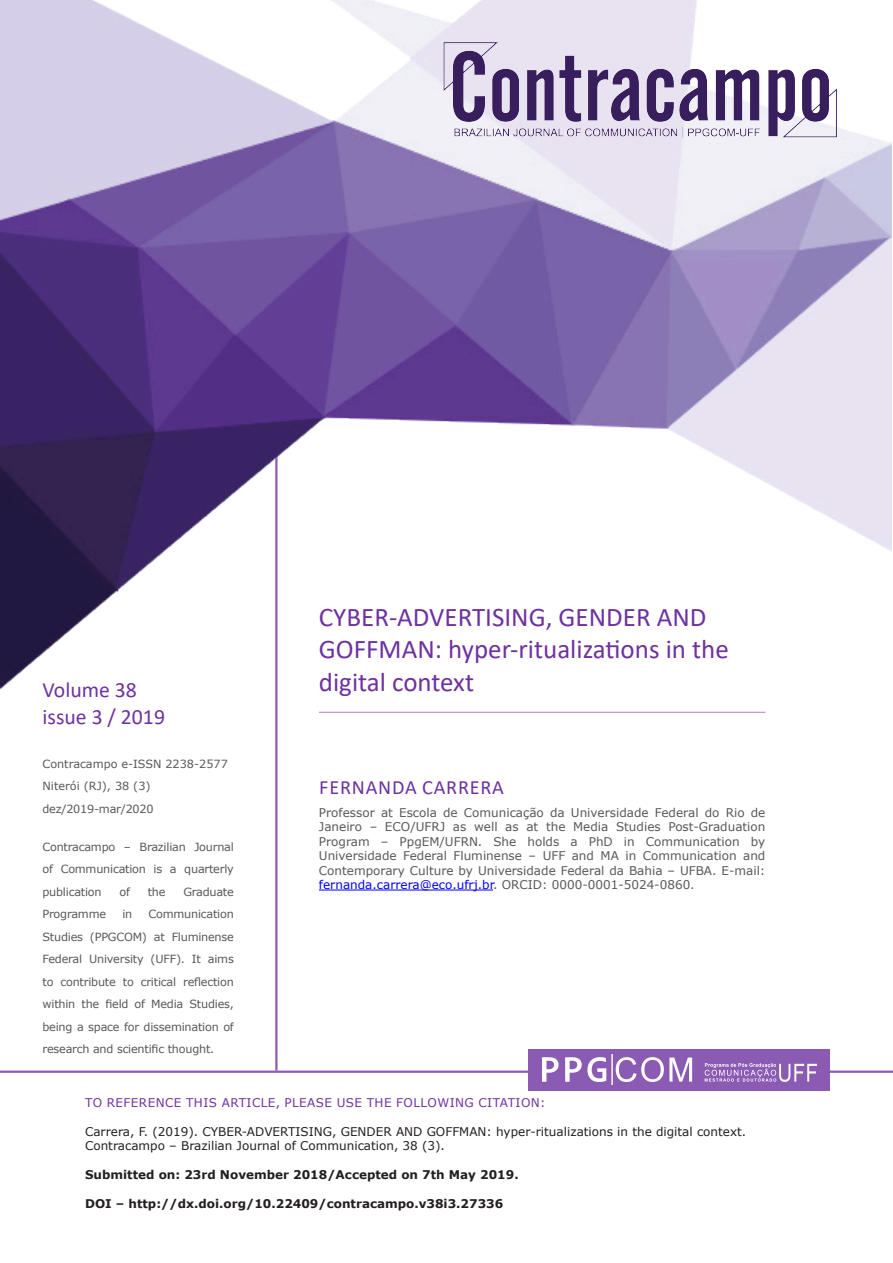
<style>
.page{position:relative;width:893px;height:1263px;background:#fff}
.page>*{position:absolute;margin:0;border:0;box-sizing:border-box;transform-origin:0 0}
.Abertura_titulo_ingl{font:27px/32.4px "Calibri";color:#6e32a0}
.Abertura_edicao_e_nu{font:21.75px "Calibri";color:#6e32a0}
.Abertura_autor{font:20.25px "Calibri";letter-spacing:.04em;color:#6e32a0}
.Abertura_autor_-_des{font:12px/14.4px "Verdana";color:#57585a;text-align:justify}
.Abertura_referencias{font:12px/14.4px "Verdana";color:#231f20}
.Abertura_DOI{font:700 12px "Verdana";color:#231f20}
.t1{font:12px "Verdana";letter-spacing:.035em;color:#6e32a0}
.Abertura_datas_de_su{font:700 12px "Verdana";color:#231f20}
.Abertura_infosrevist{font:11.25px/22.5px "Verdana";letter-spacing:-.02em;color:#57585a;text-align:justify}
.Abertura_infosrevist-2{font:11.25px "Verdana";color:#57585a}
.s1{color:#00f}
</style>
<div class="page">
<hr style="left:275px;top:453px;width:3px;height:617px;background:#8b5bb3">
<img style="left:0;top:0;width:891px;height:709px">
<hr style="left:0;top:1070px;width:893px;height:3px;background:#8b5bb3">
<div style="left:528px;top:1049px;width:302px;height:41px;background:#8b5bb3"></div>
<img style="left:542px;top:1054px;width:275px;height:31px">
<img style="left:427px;top:28px;width:420px;height:120px">
<hr style="left:319px;top:712px;width:446px;height:1px;background:#a884c6">
<hr style="left:319px;top:890px;width:174px;height:1px;background:#00f">
<p class="Abertura_edicao_e_nu" style="left:43px;top:675px;width:96px">Volume 38</p>
<p class="Abertura_edicao_e_nu" style="left:43px;top:701px;width:124px">issue 3 / 2019</p>
<p class="Abertura_infosrevist-2" style="left:43px;top:756px;width:187px">Contracampo e-ISSN 2238-2577</p>
<p class="Abertura_infosrevist-2" style="left:43px;top:778px;width:110px">Niterói (RJ), 38 (3)</p>
<p class="Abertura_infosrevist" style="left:43px;top:797px;width:113px">dez/2019-mar/2020</p>
<p class="Abertura_infosrevist" style="left:43px;top:835px;width:193px">Contracampo – Brazilian Journal of Communication is a quarterly publication</p>
<p class="Abertura_infosrevist" style="left:119px;top:880px;width:12px">of</p>
<p class="Abertura_infosrevist" style="left:148px;top:880px;width:19px">the</p>
<p class="Abertura_infosrevist" style="left:183px;top:880px;width:52px">Graduate</p>
<p class="Abertura_infosrevist" style="left:43px;top:903px;width:193px;text-indent:106px">Communication Studies (PPGCOM) at Fluminense Federal University (UFF). It aims to contribute to critical reflection within the field of Media Studies, being a space for dissemination of research and scientific thought.</p>
<p class="Abertura_infosrevist" style="left:43px;top:903px;width:65px">Programme</p>
<p class="Abertura_infosrevist" style="left:122px;top:903px;width:11px">in</p>
<p class="Abertura_titulo_ingl" style="left:319px;top:600px;width:411px">CYBER-ADVERTISING, GENDER AND<br>GOFFMAN: hyper-ritualizations in the digital context</p>
<p class="Abertura_autor" style="left:319px;top:773px;width:186px">FERNANDA CARRERA</p>
<p class="Abertura_autor_-_des" style="left:319px;top:805px;width:448px">Professor at Escola de Comunicação da Universidade Federal do Rio de Janeiro – ECO/UFRJ as well as at the Media Studies Post-Graduation Program – PpgEM/UFRN. She holds a PhD in Communication by Universidade Federal Fluminense – UFF and MA in Communication and Contemporary Culture by Universidade Federal da Bahia – UFBA. E-mail: <span class="s1">fernanda.carrera@eco.ufrj.br</span>. ORCID: 0000-0001-5024-0860.</p>
<p class="t1" style="left:85px;top:1094px;width:462px">TO REFERENCE THIS ARTICLE, PLEASE USE THE FOLLOWING CITATION:</p>
<p class="Abertura_referencias" style="left:85px;top:1124px;width:663px">Carrera, F. (2019). CYBER-ADVERTISING, GENDER AND GOFFMAN: hyper-ritualizations in the digital context.<br>Contracampo – Brazilian Journal of Communication, 38 (3).</p>
<p class="Abertura_datas_de_su" style="left:85px;top:1166px;width:435px">Submitted on: 23rd November 2018/Accepted on 7th May 2019.</p>
<p class="Abertura_DOI" style="left:85px;top:1195px;width:420px">DOI – http://dx.doi.org/10.22409/contracampo.v38i3.27336</p>
</div>
